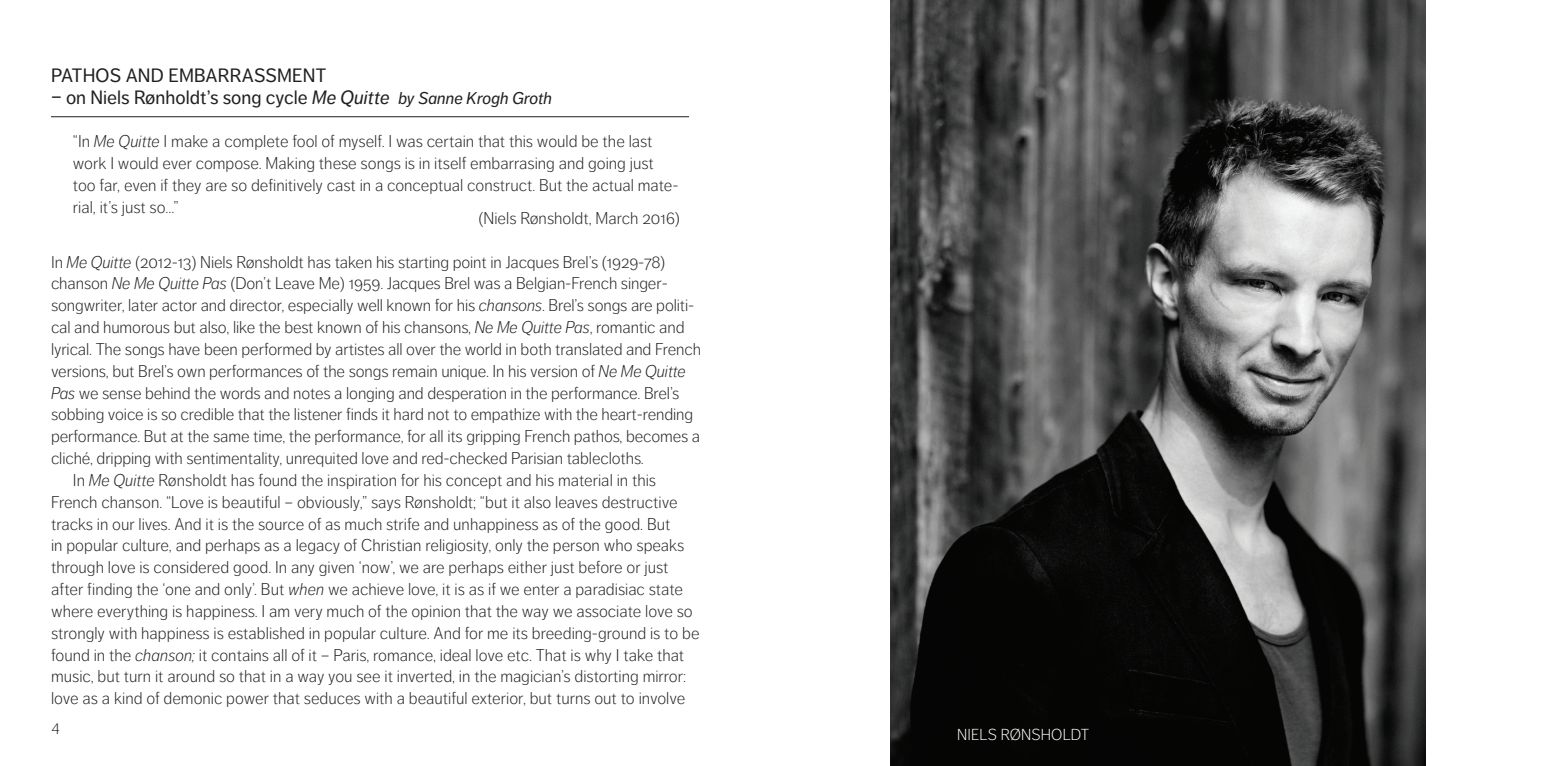
<style>
.page{position:relative;width:1544px;height:766px;background:#fff}
.page>*{position:absolute;margin:0;border:0;box-sizing:border-box;transform-origin:0 0}
.t1{font:19.12px "Dagny OT";color:#231f20}
.t2{font:300 16.88px/21.8px "Dagny OT";letter-spacing:-.005em;color:#231f20}
.t3{font:300 15.75px "Dagny OT";letter-spacing:.085em;color:#fff}
.t4{font:300 15.75px "Dagny OT";color:#231f20}
.s1{font-style:italic}
.s2{font-style:italic;font-size:16.88px}
</style>
<div class="page">
<hr style="left:51px;top:116px;width:638px;height:1px;background:#231f20">
<img style="left:890px;top:0;width:535px;height:765px">
<p class="t1" style="left:51px;top:64px;width:276px">PATHOS AND EMBARRASSMENT</p>
<p class="t1" style="left:51px;top:86px;width:502px">– on Niels Rønholdt’s song cycle <span class="s1">Me Quitte</span> <span class="s2">by Sanne Krogh Groth</span></p>
<p class="t2" style="left:73px;top:131px;width:607px">“In <span class="s1">Me Quitte</span> I make a complete fool of myself. I was certain that this would be the last work I would ever compose. Making these songs is in itself embarrasing and going just too far, even if they are so definitively cast in a conceptual construct. But the actual mate&shy;rial, it’s just so...”</p>
<p class="t2" style="left:478px;top:207px;width:203px">(Niels Rønsholdt, March 2016)</p>
<p class="t2" style="left:51px;top:251px;width:615px">In <span class="s1">Me Quitte</span> (2012-13) Niels Rønsholdt has taken his starting point in Jacques Brel’s (1929‑78)</p>
<p class="t2" style="left:51px;top:273px;width:618px">chanson <span class="s1">Ne Me Quitte Pas</span> (Don’t Leave Me) 1959. Jacques Brel was a Belgian-French singer-</p>
<p class="t2" style="left:51px;top:295px;width:645px">songwriter, later actor and director, especially well known for his <span class="s1">chansons</span>. Brel’s songs are politi-</p>
<p class="t2" style="left:51px;top:316px;width:635px">cal and humorous but also, like the best known of his chansons, <span class="s1">Ne Me Quitte Pas</span>, romantic and</p>
<p class="t2" style="left:51px;top:338px;width:651px">lyrical. The songs have been performed by artistes all over the world in both translated and French</p>
<p class="t2" style="left:51px;top:360px;width:636px">versions, but Brel’s own performances of the songs remain unique. In his version of <span class="s1">Ne Me Quitte</span></p>
<p class="t2" style="left:51px;top:382px;width:630px"><span class="s1">Pas</span> we sense behind the words and notes a longing and desperation in the performance. Brel’s</p>
<p class="t2" style="left:51px;top:404px;width:643px">sobbing voice is so credible that the listener finds it hard not to empathize with the heart-rending</p>
<p class="t2" style="left:51px;top:425px;width:650px">performance. But at the same time, the performance, for all its gripping French pathos, becomes a</p>
<p class="t2" style="left:51px;top:447px;width:594px">cliché, dripping with sentimentality, unrequited love and red-checked Parisian tablecloths.</p>
<p class="t2" style="left:73px;top:469px;width:585px">In <span class="s1">Me Quitte</span> Rønsholdt has found the inspiration for his concept and his material in this</p>
<p class="t2" style="left:51px;top:491px;width:628px">French chanson. “Love is beautiful – obviously,” says Rønsholdt; “but it also leaves destructive</p>
<p class="t2" style="left:51px;top:513px;width:621px">tracks in our lives. And it is the source of as much strife and unhappiness as of the good. But</p>
<p class="t2" style="left:51px;top:535px;width:634px">in popular culture, and perhaps as a legacy of Christian religiosity, only the person who speaks</p>
<p class="t2" style="left:51px;top:556px;width:619px">through love is considered good. In any given ‘now’, we are perhaps either just before or just</p>
<p class="t2" style="left:51px;top:578px;width:633px">after finding the ‘one and only’. But <span class="s1">when</span> we achieve love, it is as if we enter a paradisiac state</p>
<p class="t2" style="left:51px;top:600px;width:643px">where everything is happiness. I am very much of the opinion that the way we associate love so</p>
<p class="t2" style="left:51px;top:622px;width:650px">strongly with happiness is established in popular culture. And for me its breeding-ground is to be</p>
<p class="t2" style="left:51px;top:644px;width:634px">found in the <span class="s1">chanson;</span> it contains all of it – Paris, romance, ideal love etc. That is why I take that</p>
<p class="t2" style="left:51px;top:665px;width:636px">music, but turn it around so that in a way you see it inverted, in the magician’s distorting mirror:</p>
<p class="t2" style="left:51px;top:687px;width:636px">love as a kind of demonic power that seduces with a beautiful exterior, but turns out to involve</p>
<p class="t4" style="left:51px;top:719px;width:10px">4</p>
<p class="t3" style="left:957px;top:726px;width:115px">Ni els Rønsholdt</p>
</div>
